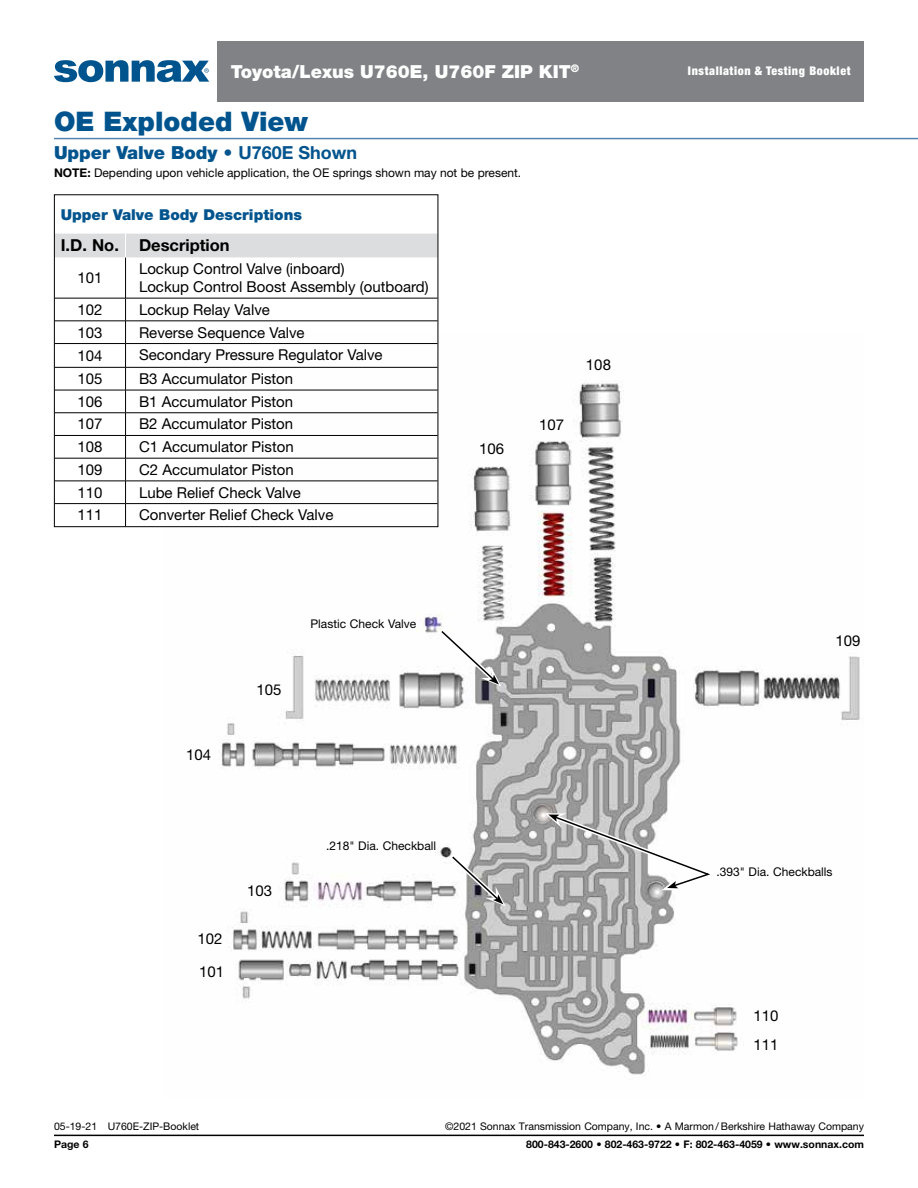
<style>
.page{position:relative;width:918px;height:1188px;background:#fff}
.page>*{position:absolute;margin:0;border:0;box-sizing:border-box;transform-origin:0 0}
.t1{font:900 27px "Helvetica Neue LT Std";color:#00548e}
.t2{font:900 18px "Helvetica Neue LT Std";color:#fff}
.t3{font:900 18px "Helvetica Neue LT Std";color:#00548e}
.t4{font:700 16.5px "Helvetica Neue LT Std";color:#000}
.t5{font:15px/32.7px "Helvetica Neue LT Std";color:#000}
.t6{font:900 15px "Helvetica Neue LT Std";color:#00548e}
.t7{font:12px "Helvetica Neue LT Std";color:#000}
.t8{font:900 condensed 12px "Helvetica Neue LT Std";letter-spacing:.05em;color:#fff}
.t9{font:10.5px "Helvetica Neue LT Std";color:#000}
.t10{font:700 10.5px "Helvetica Neue LT Std";color:#000}
.s1{font-weight:700}
</style>
<div class="page">
<hr style="left:54px;top:138px;width:864px;height:1px;background:#5783b3">
<img style="left:165px;top:334px;width:695px;height:741px">
<svg style="left:545px;top:812px;width:176px;height:80px"></svg>
<hr style="left:125px;top:257px;width:1px;height:41px;background:#000">
<hr style="left:55px;top:298px;width:71px;height:1px;background:#000">
<hr style="left:126px;top:298px;width:312px;height:1px;background:#000">
<hr style="left:55px;top:321px;width:71px;height:1px;background:#000">
<hr style="left:126px;top:321px;width:312px;height:1px;background:#000">
<hr style="left:55px;top:343px;width:71px;height:1px;background:#000">
<hr style="left:126px;top:343px;width:312px;height:1px;background:#000">
<hr style="left:55px;top:367px;width:71px;height:1px;background:#000">
<hr style="left:126px;top:367px;width:312px;height:1px;background:#000">
<hr style="left:55px;top:390px;width:71px;height:1px;background:#000">
<hr style="left:126px;top:390px;width:312px;height:1px;background:#000">
<hr style="left:55px;top:413px;width:71px;height:1px;background:#000">
<hr style="left:126px;top:413px;width:312px;height:1px;background:#000">
<hr style="left:55px;top:435px;width:71px;height:1px;background:#000">
<hr style="left:126px;top:435px;width:312px;height:1px;background:#000">
<hr style="left:55px;top:458px;width:71px;height:1px;background:#000">
<hr style="left:126px;top:458px;width:312px;height:1px;background:#000">
<hr style="left:55px;top:481px;width:71px;height:1px;background:#000">
<hr style="left:126px;top:481px;width:312px;height:1px;background:#000">
<hr style="left:55px;top:503px;width:71px;height:1px;background:#000">
<hr style="left:126px;top:503px;width:312px;height:1px;background:#000">
<svg style="left:125px;top:298px;width:1px;height:227px"></svg>
<div style="left:56px;top:234px;width:380px;height:23px;background:#dcddde"></div>
<div style="left:54px;top:194px;width:384px;height:333px;border:1px solid #000"></div>
<svg style="left:447px;top:852px;width:59px;height:54px"></svg>
<svg style="left:440px;top:629px;width:61px;height:58px"></svg>
<hr style="left:54px;top:1135px;width:810px;height:1px;background:#000">
<svg style="left:54px;top:60px;width:155px;height:22px"></svg>
<div style="left:217px;top:41px;width:647px;height:61px;background:#808285"></div>
<p class="t2" style="left:231px;top:60px;width:350px">Toyota/Lexus U760E, U760F ZIP KIT<sup>®</sup></p>
<p class="t8" style="left:688px;top:63px;width:164px">Installation &amp; Testing Booklet</p>
<h1 class="t1" style="left:54px;top:105px;width:256px">OE Exploded View</h1>
<p class="t3" style="left:54px;top:142px;width:305px">Upper Valve Body • <span class="s1">U760E Shown</span></p>
<p class="t7" style="left:54px;top:166px;width:469px"><span class="s1">NOTE:</span> Depending upon vehicle application, the OE springs shown may not be present.</p>
<p class="t6" style="left:61px;top:205px;width:243px">Upper Valve Body Descriptions</p>
<p class="t4" style="left:61px;top:235px;width:171px">I.D. No. Description</p>
<p class="t5" style="left:78px;top:261px;width:27px">101</p>
<p class="t5" style="left:139px;top:260px;width:291px;line-height:18px">Lockup Control Valve (inboard)<br>Lockup Control Boost Assembly (outboard)</p>
<p class="t5" style="left:78px;top:293px;width:27px">102</p>
<p class="t5" style="left:139px;top:293px;width:132px">Lockup Relay Valve</p>
<p class="t5" style="left:78px;top:316px;width:27px">103</p>
<p class="t5" style="left:139px;top:316px;width:167px">Reverse Sequence Valve</p>
<p class="t5" style="left:78px;top:339px;width:27px">104</p>
<p class="t5" style="left:139px;top:338px;width:245px">Secondary Pressure Regulator Valve</p>
<p class="t5" style="left:78px;top:362px;width:27px">105</p>
<p class="t5" style="left:139px;top:362px;width:156px">B3 Accumulator Piston</p>
<p class="t5" style="left:78px;top:385px;width:27px">106</p>
<p class="t5" style="left:139px;top:385px;width:156px">B1 Accumulator Piston</p>
<p class="t5" style="left:78px;top:408px;width:27px">107</p>
<p class="t5" style="left:139px;top:408px;width:156px">B2 Accumulator Piston</p>
<p class="t5" style="left:78px;top:430px;width:27px">108</p>
<p class="t5" style="left:139px;top:430px;width:156px">C1 Accumulator Piston</p>
<p class="t5" style="left:78px;top:453px;width:27px">109</p>
<p class="t5" style="left:139px;top:453px;width:156px">C2 Accumulator Piston</p>
<p class="t5" style="left:78px;top:476px;width:27px">110</p>
<p class="t5" style="left:139px;top:476px;width:163px">Lube Relief Check Valve</p>
<p class="t5" style="left:78px;top:498px;width:27px">111</p>
<p class="t5" style="left:139px;top:498px;width:196px">Converter Relief Check Valve</p>
<p class="t5" style="left:479px;top:432px;width:27px">106</p>
<p class="t5" style="left:539px;top:408px;width:27px">107</p>
<p class="t5" style="left:586px;top:348px;width:27px">108</p>
<p class="t5" style="left:186px;top:738px;width:27px">104</p>
<p class="t5" style="left:256px;top:674px;width:27px">105</p>
<p class="t7" style="left:310px;top:617px;width:107px">Plastic Check Valve</p>
<p class="t5" style="left:198px;top:923px;width:28px">102<br>101</p>
<p class="t5" style="left:247px;top:874px;width:27px">103</p>
<p class="t7" style="left:326px;top:839px;width:112px">.218" Dia. Checkball</p>
<p class="t5" style="left:835px;top:624px;width:27px">109</p>
<p class="t7" style="left:717px;top:865px;width:118px">.393" Dia. Checkballs</p>
<p class="t5" style="left:753px;top:999px;width:27px">110</p>
<p class="t5" style="left:754px;top:1028px;width:27px">111</p>
<p class="t9" style="left:54px;top:1120px;width:147px">05-19-21 U760E-ZIP-Booklet</p>
<p class="t9" style="left:445px;top:1120px;width:420px">©2021 Sonnax Transmission Company, Inc. • A Marmon / Berkshire Hathaway Company</p>
<p class="t10" style="left:54px;top:1138px;width:36px">Page 6</p>
<p class="t10" style="left:526px;top:1138px;width:339px">800-843-2600 • 802-463-9722 • F: 802-463-4059 • www.sonnax.com</p>
</div>
